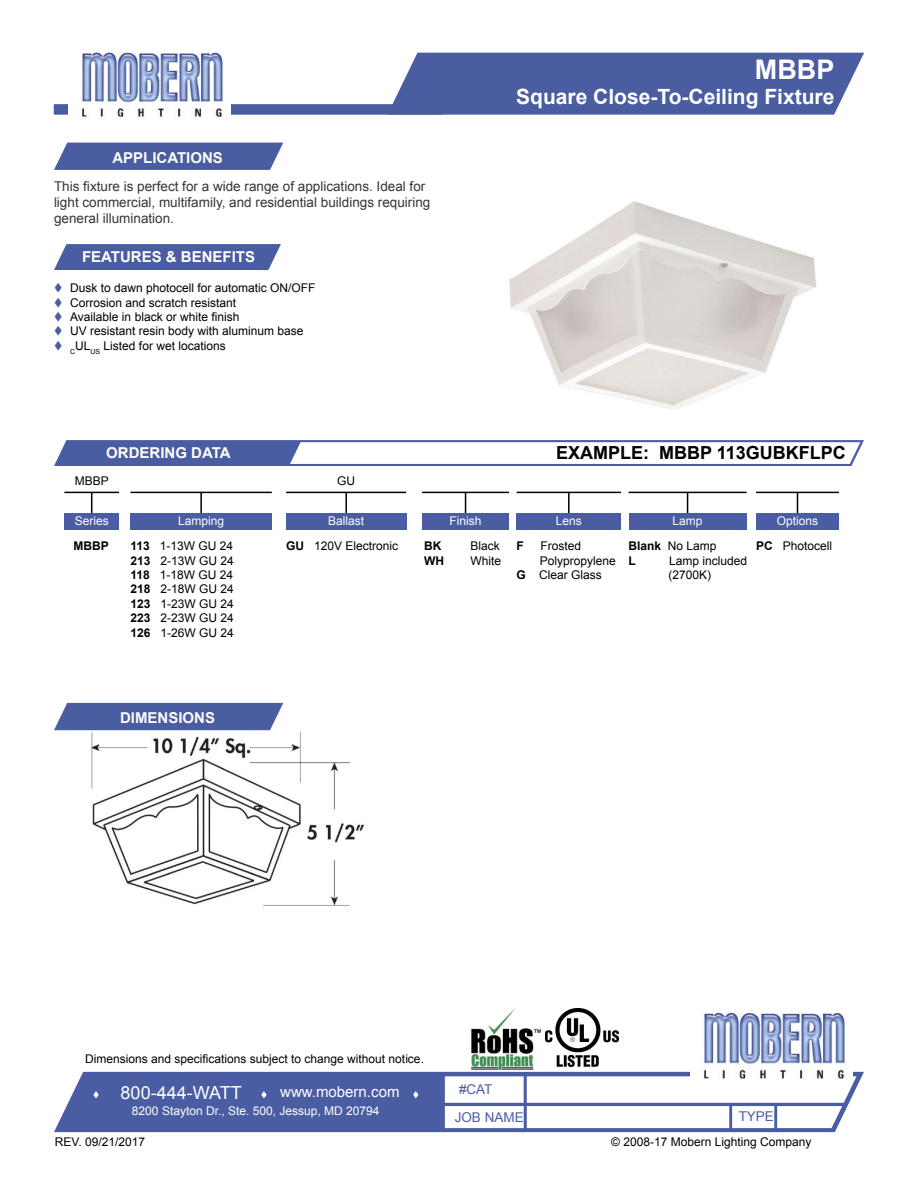
<style>
.page{position:relative;width:918px;height:1188px;background:#fff}
.page>*{position:absolute;margin:0;border:0;box-sizing:border-box;transform-origin:0 0}
.t1{font:700 27px "Arial";color:#fff}
.t2{font:700 21px "Arial";color:#fff}
.t3{font:700 18px "Arial";color:#000}
.t4{font:18px "Arial";color:#fff}
.t5{font:700 15px "Arial";color:#fff}
.t6{font:700 15px "Arial";color:#fcfcfc}
.t7{font:15px "Arial";color:#fff}
.t8{font:13.5px/16.2px "Arial";color:#373435}
.t9{font:13.5px "Arial";color:#4a5da2}
.t10{font:12px/14.4px "Arial";color:#000}
.t11{font:12px "Arial";color:#fff}
.t12{font:700 12px "Arial";color:#000}
.t13{font:7.05px "Arial";color:#000}
</style>
<div class="page">
<svg style="left:392px;top:52px;width:472px;height:63px;background:#5768a7"></svg>
<div style="left:54px;top:104px;width:389px;height:11px;background:#4b5da1"></div>
<img style="left:68px;top:52px;width:163px;height:66px">
<svg style="left:54px;top:142px;width:230px;height:28px;background:#596aa8"></svg>
<svg style="left:54px;top:244px;width:227px;height:26px;background:#5466a7"></svg>
<svg style="left:54px;top:440px;width:810px;height:26px"></svg>
<hr style="left:629px;top:492px;width:118px;height:1px;background:#000">
<svg style="left:687px;top:493px;width:1px;height:21px"></svg>
<div style="left:629px;top:514px;width:118px;height:16px;background:#4a5da2"></div>
<hr style="left:131px;top:492px;width:141px;height:1px;background:#000">
<hr style="left:200px;top:492px;width:2px;height:22px;background:#000">
<div style="left:130px;top:514px;width:142px;height:16px;background:#4a5da2"></div>
<hr style="left:286px;top:492px;width:120px;height:1px;background:#000">
<hr style="left:345px;top:492px;width:2px;height:22px;background:#000">
<div style="left:286px;top:514px;width:120px;height:16px;background:#4a5da2"></div>
<hr style="left:422px;top:492px;width:87px;height:1px;background:#000">
<svg style="left:465px;top:493px;width:1px;height:21px"></svg>
<div style="left:422px;top:514px;width:87px;height:16px;background:#4a5da2"></div>
<hr style="left:64px;top:492px;width:55px;height:1px;background:#000">
<svg style="left:91px;top:493px;width:1px;height:21px"></svg>
<div style="left:64px;top:514px;width:55px;height:16px;background:#4a5da2"></div>
<hr style="left:517px;top:492px;width:104px;height:1px;background:#000">
<hr style="left:568px;top:492px;width:2px;height:22px;background:#000">
<div style="left:517px;top:514px;width:104px;height:16px;background:#4a5da2"></div>
<svg style="left:54px;top:1072px;width:810px;height:60px;fill:#4a5da2"></svg>
<img style="left:691px;top:1012px;width:162px;height:72px">
<svg style="left:93px;top:1091px;width:6px;height:7px"></svg>
<svg style="left:261px;top:1091px;width:6px;height:7px"></svg>
<svg style="left:413px;top:1091px;width:5px;height:7px"></svg>
<hr style="left:756px;top:492px;width:83px;height:1px;background:#000">
<svg style="left:797px;top:493px;width:1px;height:21px"></svg>
<div style="left:756px;top:514px;width:83px;height:16px;background:#4a5da2"></div>
<img style="left:546px;top:1008px;width:72px;height:59px">
<img style="left:91px;top:732px;width:274px;height:174px">
<svg style="left:54px;top:702px;width:230px;height:29px;background:#5f6fab"></svg>
<img style="left:509px;top:201px;width:307px;height:208px">
<img style="left:471px;top:1009px;width:70px;height:60px">
<p class="t6" style="left:112px;top:147px;width:112px">APPLICATIONS</p>
<p class="t8" style="left:54px;top:178px;width:378px">This fixture is perfect for a wide range of applications. Ideal for light commercial, multifamily, and residential buildings requiring general illumination.</p>
<p class="t5" style="left:82px;top:246px;width:175px">FEATURES &amp; BENEFITS</p>
<p class="t10" style="left:70px;top:281px;width:247px">Dusk to dawn photocell for automatic ON/OFF</p>
<p class="t10" style="left:70px;top:295px;width:168px">Corrosion and scratch resistant</p>
<p class="t10" style="left:70px;top:310px;width:171px">Available in black or white finish</p>
<p class="t10" style="left:70px;top:324px;width:235px">UV resistant resin body with aluminum base</p>
<p class="t10" style="left:104px;top:338px;width:124px">Listed for wet locations</p>
<p class="t13" style="left:70px;top:347px;width:32px">C<sup>UL</sup>US</p>
<h1 class="t1" style="left:755px;top:50px;width:81px">MBBP</h1>
<h2 class="t2" style="left:516px;top:82px;width:320px">Square Close-To-Ceiling Fixture</h2>
<p class="t5" style="left:106px;top:442px;width:126px">ORDERING DATA</p>
<p class="t10" style="left:75px;top:474px;width:36px">MBBP</p>
<p class="t11" style="left:75px;top:513px;width:36px">Series</p>
<p class="t12" style="left:74px;top:538px;width:37px">MBBP</p>
<p class="t11" style="left:178px;top:513px;width:48px">Lamping</p>
<p class="t12" style="left:131px;top:538px;width:21px">113</p>
<p class="t10" style="left:160px;top:539px;width:75px">1-13W GU 24</p>
<p class="t12" style="left:131px;top:552px;width:22px">213</p>
<p class="t10" style="left:161px;top:553px;width:75px">2-13W GU 24</p>
<p class="t12" style="left:131px;top:566px;width:21px">118</p>
<p class="t10" style="left:160px;top:568px;width:75px">1-18W GU 24</p>
<p class="t12" style="left:131px;top:581px;width:22px">218</p>
<p class="t10" style="left:161px;top:582px;width:75px">2-18W GU 24</p>
<p class="t12" style="left:131px;top:595px;width:22px">123</p>
<p class="t10" style="left:161px;top:596px;width:75px">1-23W GU 24</p>
<p class="t12" style="left:131px;top:610px;width:22px">223</p>
<p class="t10" style="left:161px;top:611px;width:75px">2-23W GU 24</p>
<p class="t12" style="left:131px;top:624px;width:22px">126</p>
<p class="t10" style="left:161px;top:625px;width:75px">1-26W GU 24</p>
<p class="t6" style="left:120px;top:707px;width:97px">DIMENSIONS</p>
<p class="t10" style="left:337px;top:474px;width:19px">GU</p>
<p class="t12" style="left:286px;top:538px;width:19px">GU</p>
<p class="t11" style="left:328px;top:513px;width:38px">Ballast</p>
<p class="t10" style="left:314px;top:539px;width:86px">120V Electronic</p>
<h3 class="t3" style="left:556px;top:440px;width:95px">EXAMPLE:</h3>
<h3 class="t3" style="left:659px;top:440px;width:188px">MBBP 113GUBKFLPC</h3>
<p class="t12" style="left:424px;top:538px;width:19px">BK</p>
<p class="t11" style="left:450px;top:513px;width:34px">Finish</p>
<p class="t10" style="left:471px;top:539px;width:31px">Black</p>
<p class="t12" style="left:517px;top:538px;width:9px">F</p>
<p class="t11" style="left:556px;top:513px;width:28px">Lens</p>
<p class="t10" style="left:541px;top:539px;width:42px">Frosted</p>
<p class="t11" style="left:673px;top:513px;width:32px">Lamp</p>
<p class="t10" style="left:668px;top:539px;width:50px">No Lamp</p>
<p class="t12" style="left:629px;top:538px;width:34px">Blank</p>
<p class="t11" style="left:777px;top:513px;width:43px">Options</p>
<p class="t10" style="left:783px;top:539px;width:51px">Photocell</p>
<p class="t12" style="left:756px;top:538px;width:18px">PC</p>
<p class="t12" style="left:424px;top:552px;width:21px">WH</p>
<p class="t10" style="left:471px;top:553px;width:32px">White</p>
<p class="t12" style="left:517px;top:566px;width:11px">G</p>
<p class="t10" style="left:539px;top:553px;width:78px">Polypropylene<br>Clear Glass</p>
<p class="t12" style="left:629px;top:552px;width:9px">L</p>
<p class="t10" style="left:669px;top:553px;width:80px">Lamp included</p>
<p class="t10" style="left:669px;top:568px;width:44px">(2700K(</p>
<p class="t10" style="left:85px;top:1052px;width:340px">Dimensions and specifications subject to change without notice.</p>
<h3 class="t4" style="left:121px;top:1081px;width:123px">800-444-WATT</h3>
<p class="t7" style="left:280px;top:1082px;width:121px">www.mobern.com</p>
<p class="t9" style="left:459px;top:1080px;width:35px">#CAT</p>
<p class="t11" style="left:132px;top:1102px;width:249px">8200 Stayton Dr., Ste. 500, Jessup, MD 20794</p>
<p class="t10" style="left:55px;top:1135px;width:92px">REV. 09/21/2017</p>
<p class="t9" style="left:455px;top:1108px;width:71px">JOB NAME</p>
<p class="t9" style="left:739px;top:1107px;width:37px">TYPE</p>
<p class="t10" style="left:611px;top:1135px;width:202px">© 2008-17 Mobern Lighting Company</p>
</div>
